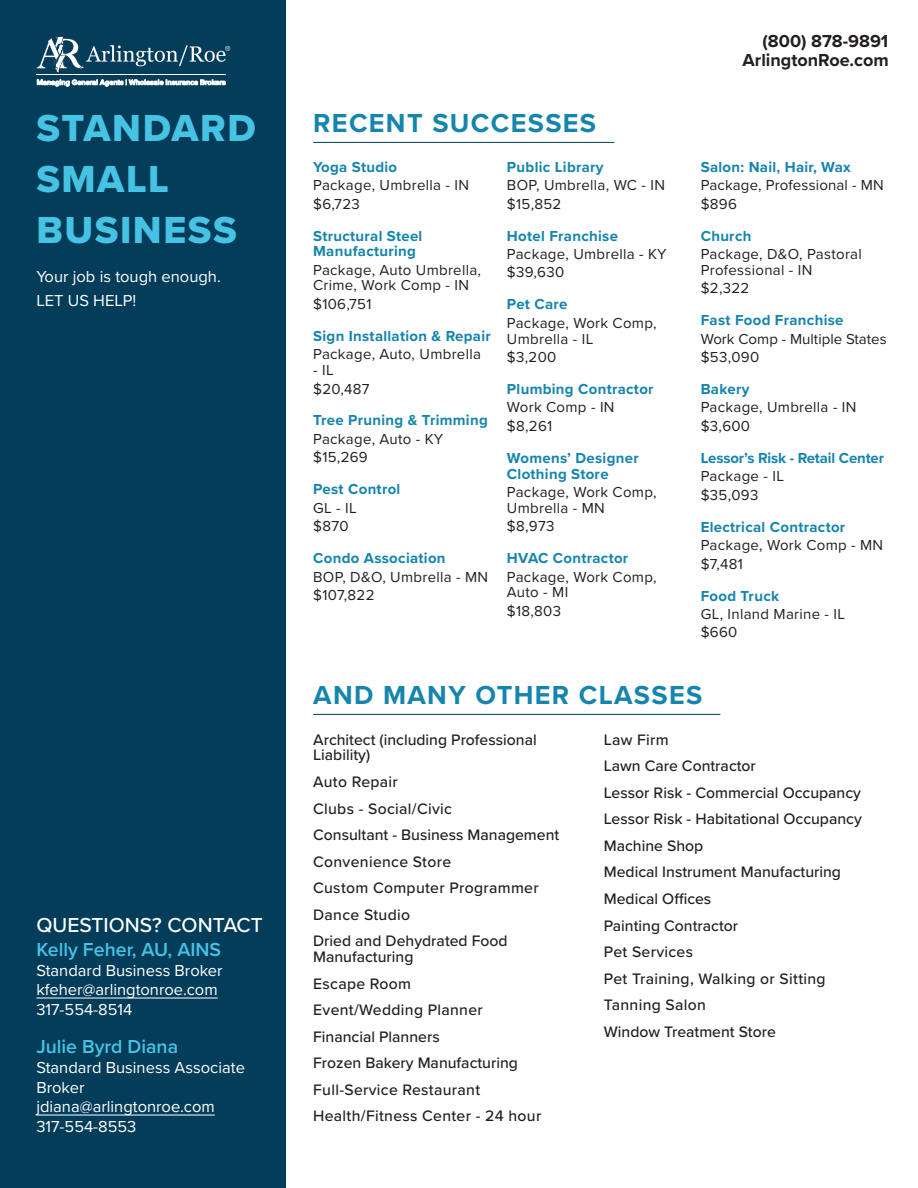
<style>
.page{position:relative;width:918px;height:1188px;background:#fff}
.page>*{position:absolute;margin:0;border:0;box-sizing:border-box;transform-origin:0 0}
.t1{font:39px/51px "Proxima Nova Extrabld";letter-spacing:.04em;color:#46c3e4}
.t2{font:700 27px "Proxima Nova";letter-spacing:.05em;color:#1585ad}
.t3{font:500 21px "Proxima Nova";color:#fff}
.t4{font:600 19.5px "Proxima Nova";color:#46c3e4}
.t5{font:700 18px "Proxima Nova";color:#231f20}
.t6{font:16.5px/19.8px "Proxima Nova";color:#fff}
.t7{font:500 15.75px/15.8px "Proxima Nova";color:#231f20}
.t8{font:500 15.75px "Proxima Nova";letter-spacing:.02em;color:#231f20}
.t9{font:15px/15.8px "Proxima Nova";letter-spacing:.02em;color:#231f20}
.t10{font:700 15px/15.8px "Proxima Nova";letter-spacing:.02em;color:#1585ad}
.t11{font:700 15px "Proxima Nova";letter-spacing:-.01em;color:#1585ad}
.t12{font:15px "Proxima Nova";color:#231f20}
.t13{font:600 7.5px "Proxima Nova";color:#fff}
</style>
<div class="page">
<div style="left:1px;top:0;width:285px;height:1188px;background:#033d5a"></div>
<svg style="left:36px;top:36px;width:194px;height:37px"></svg>
<hr style="left:36px;top:75px;width:190px;height:1px;background:#fff">
<hr style="left:313px;top:142px;width:301px;height:1px;background:#033d5a">
<hr style="left:313px;top:714px;width:407px;height:1px;background:#033d5a">
<hr style="left:36px;top:998px;width:182px;height:1px;background:#fff">
<hr style="left:36px;top:1115px;width:179px;height:1px;background:#fff">
<p class="t13" style="left:37px;top:77px;width:190px">Managing General Agents | Wholesale Insurance Brokers</p>
<p class="t1" style="left:36px;top:102px;width:221px">STANDARD<br>SMALL</p>
<p class="t1" style="left:36px;top:204px;width:202px">BUSINESS</p>
<p class="t6" style="left:36px;top:266px;width:186px">Your job is tough enough.</p>
<p class="t6" style="left:36px;top:290px;width:101px">LET US HELP!</p>
<p class="t3" style="left:36px;top:910px;width:228px">QUESTIONS? CONTACT</p>
<p class="t4" style="left:36px;top:935px;width:186px">Kelly Feher, AU, AINS</p>
<p class="t6" style="left:36px;top:960px;width:188px">Standard Business Broker</p>
<p class="t6" style="left:36px;top:979px;width:183px">kfeher@arlingtonroe.com</p>
<p class="t6" style="left:36px;top:999px;width:97px">317-554-8514</p>
<p class="t4" style="left:36px;top:1032px;width:143px">Julie Byrd Diana</p>
<p class="t6" style="left:36px;top:1057px;width:210px">Standard Business Associate<br>Broker</p>
<p class="t6" style="left:36px;top:1096px;width:180px">jdiana@arlingtonroe.com</p>
<p class="t6" style="left:36px;top:1116px;width:102px">317-554-8553</p>
<p class="t2" style="left:313px;top:103px;width:284px">RECENT SUCCESSES</p>
<p class="t10" style="left:313px;top:158px;width:85px">Yoga Studio</p>
<p class="t9" style="left:313px;top:177px;width:157px">Package, Umbrella - IN</p>
<p class="t9" style="left:313px;top:195px;width:48px">$6,723</p>
<p class="t10" style="left:313px;top:227px;width:111px">Structural Steel<br>Manufacturing</p>
<p class="t9" style="left:313px;top:261px;width:169px">Package, Auto Umbrella,<br>Crime, Work Comp - IN</p>
<p class="t9" style="left:313px;top:295px;width:60px">$106,751</p>
<p class="t10" style="left:313px;top:328px;width:179px">Sign Installation &amp; Repair</p>
<p class="t9" style="left:313px;top:346px;width:169px">Package, Auto, Umbrella</p>
<p class="t9" style="left:313px;top:362px;width:22px">- IL</p>
<p class="t9" style="left:313px;top:380px;width:58px">$20,487</p>
<p class="t10" style="left:313px;top:412px;width:176px">Tree Pruning &amp; Trimming</p>
<p class="t9" style="left:313px;top:430px;width:132px">Package, Auto - KY</p>
<p class="t9" style="left:313px;top:449px;width:56px">$15,269</p>
<p class="t10" style="left:313px;top:481px;width:89px">Pest Control</p>
<p class="t9" style="left:313px;top:499px;width:45px">GL - IL</p>
<p class="t9" style="left:313px;top:518px;width:37px">$870</p>
<p class="t10" style="left:313px;top:550px;width:134px">Condo Association</p>
<p class="t9" style="left:313px;top:568px;width:177px">BOP, D&amp;O, Umbrella - MN</p>
<p class="t9" style="left:313px;top:587px;width:63px">$107,822</p>
<p class="t10" style="left:507px;top:158px;width:98px">Public Library</p>
<p class="t9" style="left:507px;top:177px;width:160px">BOP, Umbrella, WC - IN</p>
<p class="t9" style="left:507px;top:195px;width:56px">$15,852</p>
<p class="t10" style="left:507px;top:227px;width:112px">Hotel Franchise</p>
<p class="t9" style="left:507px;top:245px;width:161px">Package, Umbrella - KY</p>
<p class="t9" style="left:507px;top:264px;width:59px">$39,630</p>
<p class="t10" style="left:507px;top:296px;width:62px">Pet Care</p>
<p class="t9" style="left:507px;top:314px;width:151px">Package, Work Comp,<br>Umbrella - IL</p>
<p class="t9" style="left:507px;top:349px;width:51px">$3,200</p>
<p class="t10" style="left:507px;top:381px;width:148px">Plumbing Contractor</p>
<p class="t9" style="left:507px;top:399px;width:109px">Work Comp - IN</p>
<p class="t9" style="left:507px;top:417px;width:47px">$8,261</p>
<p class="t10" style="left:507px;top:450px;width:133px">Womens’ Designer<br>Clothing Store</p>
<p class="t9" style="left:507px;top:484px;width:151px">Package, Work Comp,<br>Umbrella - MN</p>
<p class="t9" style="left:507px;top:518px;width:49px">$8,973</p>
<p class="t10" style="left:507px;top:550px;width:123px">HVAC Contractor</p>
<p class="t9" style="left:507px;top:568px;width:151px">Package, Work Comp,<br>Auto - MI</p>
<p class="t9" style="left:507px;top:602px;width:56px">$18,803</p>
<p class="t5" style="left:763px;top:27px;width:127px">(800) 878-9891</p>
<p class="t5" style="left:743px;top:46px;width:148px">ArlingtonRoe.com</p>
<p class="t10" style="left:701px;top:158px;width:152px">Salon: Nail, Hair, Wax</p>
<p class="t9" style="left:701px;top:177px;width:184px">Package, Professional - MN</p>
<p class="t9" style="left:701px;top:195px;width:38px">$896</p>
<p class="t10" style="left:701px;top:227px;width:52px">Church</p>
<p class="t9" style="left:701px;top:245px;width:163px">Package, D&amp;O, Pastoral<br>Professional - IN</p>
<p class="t9" style="left:701px;top:280px;width:50px">$2,322</p>
<p class="t10" style="left:701px;top:312px;width:144px">Fast Food Franchise</p>
<p class="t12" style="left:701px;top:327px;width:187px">Work Comp - Multiple States</p>
<p class="t9" style="left:701px;top:349px;width:60px">$53,090</p>
<p class="t10" style="left:701px;top:381px;width:50px">Bakery</p>
<p class="t9" style="left:701px;top:399px;width:157px">Package, Umbrella - IN</p>
<p class="t9" style="left:701px;top:417px;width:51px">$3,600</p>
<p class="t11" style="left:701px;top:447px;width:185px">Lessor’s Risk - Retail Center</p>
<p class="t9" style="left:701px;top:468px;width:85px">Package - IL</p>
<p class="t9" style="left:701px;top:486px;width:59px">$35,093</p>
<p class="t10" style="left:701px;top:518px;width:146px">Electrical Contractor</p>
<p class="t9" style="left:701px;top:537px;width:184px">Package, Work Comp - MN</p>
<p class="t9" style="left:701px;top:555px;width:44px">$7,481</p>
<p class="t10" style="left:701px;top:587px;width:80px">Food Truck</p>
<p class="t9" style="left:701px;top:605px;width:146px">GL, Inland Marine - IL</p>
<p class="t9" style="left:701px;top:624px;width:38px">$660</p>
<p class="t2" style="left:313px;top:675px;width:391px">AND MANY OTHER CLASSES</p>
<p class="t7" style="left:313px;top:731px;width:225px">Architect (including Professional<br>Liability)</p>
<p class="t8" style="left:313px;top:770px;width:86px">Auto Repair</p>
<p class="t8" style="left:313px;top:797px;width:140px">Clubs - Social/Civic</p>
<p class="t7" style="left:313px;top:826px;width:248px">Consultant - Business Management</p>
<p class="t8" style="left:313px;top:850px;width:140px">Convenience Store</p>
<p class="t8" style="left:313px;top:876px;width:227px">Custom Computer Programmer</p>
<p class="t8" style="left:313px;top:903px;width:98px">Dance Studio</p>
<p class="t7" style="left:313px;top:933px;width:196px">Dried and Dehydrated Food<br>Manufacturing</p>
<p class="t8" style="left:313px;top:972px;width:99px">Escape Room</p>
<p class="t8" style="left:313px;top:998px;width:171px">Event/Wedding Planner</p>
<p class="t7" style="left:313px;top:1028px;width:128px">Financial Planners</p>
<p class="t7" style="left:313px;top:1055px;width:206px">Frozen Bakery Manufacturing</p>
<p class="t8" style="left:313px;top:1078px;width:168px">Full-Service Restaurant</p>
<p class="t8" style="left:313px;top:1104px;width:230px">Health/Fitness Center - 24 hour</p>
<p class="t7" style="left:604px;top:731px;width:66px">Law Firm</p>
<p class="t7" style="left:604px;top:758px;width:154px">Lawn Care Contractor</p>
<p class="t7" style="left:604px;top:784px;width:259px">Lessor Risk - Commercial Occupancy</p>
<p class="t7" style="left:604px;top:811px;width:260px">Lessor Risk - Habitational Occupancy</p>
<p class="t7" style="left:604px;top:837px;width:101px">Machine Shop</p>
<p class="t7" style="left:604px;top:864px;width:239px">Medical Instrument Manufacturing</p>
<p class="t7" style="left:604px;top:890px;width:109px">Medical Offices</p>
<p class="t7" style="left:604px;top:917px;width:136px">Painting Contractor</p>
<p class="t8" style="left:604px;top:940px;width:91px">Pet Services</p>
<p class="t8" style="left:604px;top:967px;width:223px">Pet Training, Walking or Sitting</p>
<p class="t8" style="left:604px;top:993px;width:104px">Tanning Salon</p>
<p class="t7" style="left:604px;top:1023px;width:173px">Window Treatment Store</p>
</div>
